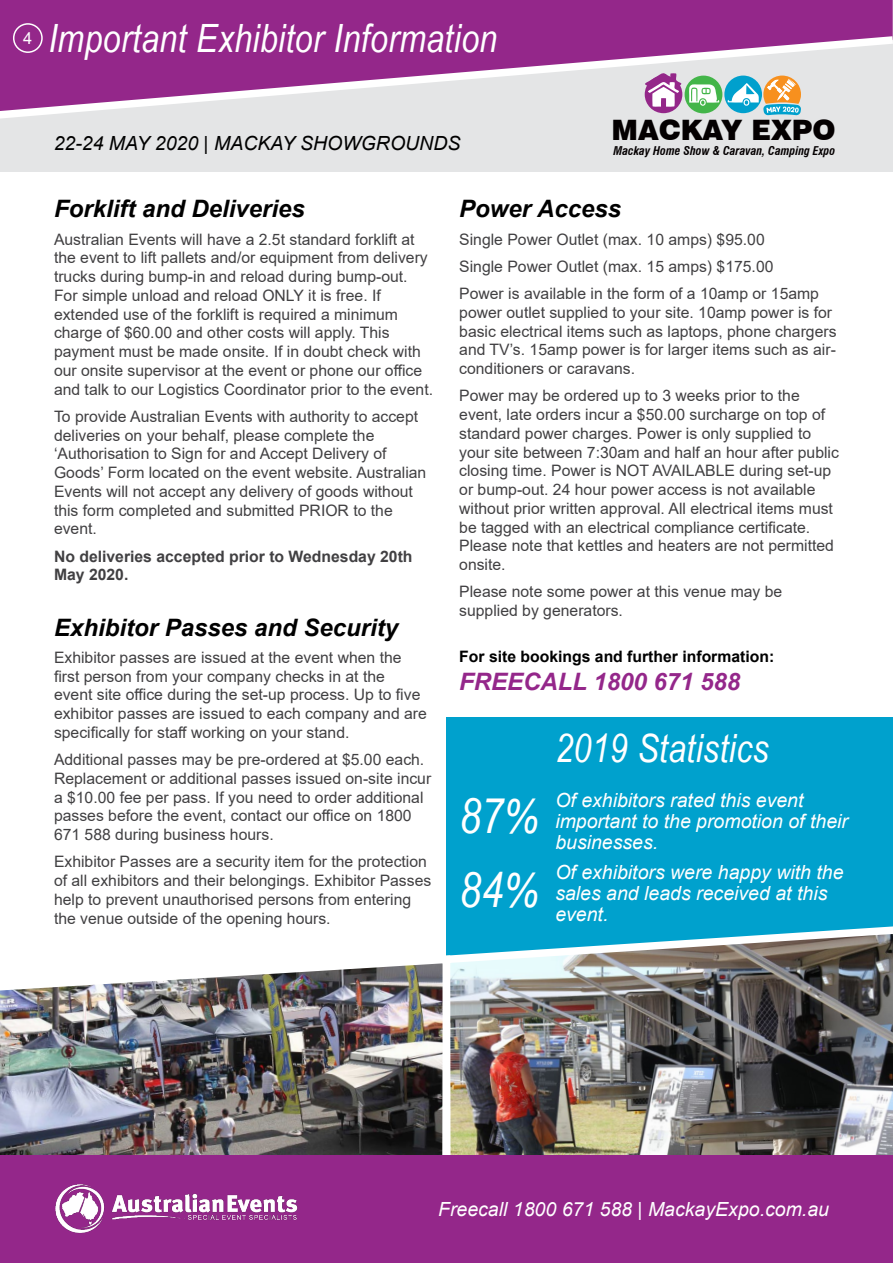
<style>
.page{position:relative;width:893px;height:1263px;background:#fff}
.page>*{position:absolute;margin:0;border:0;box-sizing:border-box;transform-origin:0 0}
.t1{font:italic 48px/73.7px "Arial Narrow";color:#fff}
.t2{font:italic 39px "Arial Narrow";letter-spacing:.01em;color:#fff}
.t3{font:900 28.2px "Swiss 721 BT";color:#040001}
.t4{font:italic 700 24px "Arial";color:#000}
.t5{font:italic 700 24px "Arial";color:#94278a}
.t6{font:italic 19.5px/21px "Arial";color:#fff}
.t7{font:italic 19.5px "Arial";color:#000}
.t8{font:16.5px "Arial";color:#fff}
.t9{font:15.75px/18.8px "Arial";color:#414042}
.t10{font:700 15.75px/18.8px "Arial";color:#414042}
.t11{font:700 15.75px "Arial";color:#000}
.t12{font:italic 700 condensed 11.85px "Swiss 721 BT";color:#040001}
</style>
<div class="page">
<div style="left:0;top:0;width:893px;height:171px;background:#e4e5e6"></div>
<div style="left:0;top:0;width:893px;height:32px;background:#94278a"></div>
<svg style="left:0;top:32px;width:893px;height:87px"></svg>
<div style="left:645px;top:76px;width:37px;height:37px;background:#942789;border-radius:50%"></div>
<div style="left:685px;top:76px;width:37px;height:37px;background:#43b549;border-radius:50%"></div>
<svg style="left:724px;top:76px;width:38px;height:37px"></svg>
<svg style="left:645px;top:73px;width:36px;height:34px"></svg>
<svg style="left:689px;top:84px;width:30px;height:23px"></svg>
<svg style="left:728px;top:76px;width:73px;height:39px"></svg>
<div style="left:446px;top:717px;width:447px;height:260px;background:#00a1cd"></div>
<img style="left:0;top:963px;width:438px;height:192px">
<img style="left:438px;top:926px;width:455px;height:229px">
<div style="left:0;top:1155px;width:893px;height:108px;background:#94278a"></div>
<img style="left:55px;top:1184px;width:243px;height:49px">
<div style="left:13px;top:23px;width:30px;height:30px;border:2px solid #fff;border-radius:50%"></div>
<p class="t8" style="left:23px;top:27px;width:11px">4</p>
<h2 class="t2" style="left:48px;top:11px;width:450px">Important Exhibitor Information</h2>
<p class="t7" style="left:54px;top:131px;width:408px">22-24 MAY 2020 | MACKAY SHOWGROUNDS</p>
<h3 class="t3" style="left:611px;top:113px;width:226px">MACKAY EXPO</h3>
<p class="t12" style="left:614px;top:143px;width:223px">Mackay Home Show &amp; Caravan, Camping Expo</p>
<h3 class="t4" style="left:54px;top:193px;width:252px">Forklift and Deliveries</h3>
<p class="t9" style="left:54px;top:230px;width:381px">Australian Events will have a 2.5t standard forklift at the event to lift pallets and/or equipment from delivery trucks during bump-in and reload during bump-out.<br>For simple unload and reload ONLY it is free. If extended use of the forklift is required a minimum charge of $60.00 and other costs will apply. This payment must be made onsite. If in doubt check with our onsite supervisor at the event or phone our office and talk to our Logistics Coordinator prior to the event.</p>
<p class="t9" style="left:54px;top:407px;width:374px">To provide Australian Events with authority to accept deliveries on your behalf, please complete the ‘Authorisation to Sign for and Accept Delivery of Goods’ Form located on the event website. Australian Events will not accept any delivery of goods without this form completed and submitted PRIOR to the event.</p>
<p class="t10" style="left:54px;top:547px;width:360px">No deliveries accepted prior to Wednesday 20th<br>May 2020.</p>
<h3 class="t4" style="left:54px;top:611px;width:346px">Exhibitor Passes and Security</h3>
<p class="t9" style="left:54px;top:648px;width:374px">Exhibitor passes are issued at the event when the first person from your company checks in at the event site office during the set-up process. Up to five exhibitor passes are issued to each company and are specifically for staff working on your stand.</p>
<p class="t9" style="left:54px;top:750px;width:379px">Additional passes may be pre-ordered at $5.00 each.<br>Replacement or additional passes issued on-site incur a $10.00 fee per pass. If you need to order additional passes before the event, contact our office on 1800<br>671 588 during business hours.</p>
<p class="t9" style="left:54px;top:852px;width:379px">Exhibitor Passes are a security item for the protection of all exhibitors and their belongings. Exhibitor Passes help to prevent unauthorised persons from entering the venue outside of the opening hours.</p>
<h3 class="t4" style="left:459px;top:193px;width:163px">Power Access</h3>
<p class="t9" style="left:459px;top:225px;width:361px;line-height:27.3px">Single Power Outlet (max. 10 amps) $95.00<br>Single Power Outlet (max. 15 amps) $175.00<br>Power is available in the form of a 10amp or 15amp</p>
<p class="t9" style="left:459px;top:303px;width:379px">power outlet supplied to your site. 10amp power is for basic electrical items such as laptops, phone chargers and TV’s. 15amp power is for larger items such as air&shy;conditioners or caravans.</p>
<p class="t9" style="left:459px;top:386px;width:381px">Power may be ordered up to 3 weeks prior to the event, late orders incur a $50.00 surcharge on top of standard power charges. Power is only supplied to your site between 7:30am and half an hour after public closing time. Power is NOT AVAILABLE during set-up or bump-out. 24 hour power access is not available without prior written approval. All electrical items must be tagged with an electrical compliance certificate.<br>Please note that kettles and heaters are not permitted onsite.</p>
<p class="t9" style="left:459px;top:582px;width:325px">Please note some power at this venue may be supplied by generators.</p>
<p class="t11" style="left:459px;top:645px;width:317px">For site bookings and further information:</p>
<h3 class="t5" style="left:459px;top:666px;width:283px">FREECALL 1800 671 588</h3>
<h1 class="t1" style="left:459px;top:779px;width:81px">87%<br>84%</h1>
<h2 class="t2" style="left:555px;top:721px;width:215px">2019 Statistics</h2>
<p class="t6" style="left:555px;top:790px;width:294px">Of exhibitors rated this event important to the promotion of their businesses.</p>
<p class="t6" style="left:555px;top:862px;width:290px">Of exhibitors were happy with the sales and leads received at this event.</p>
<p class="t6" style="left:438px;top:1199px;width:392px">Freecall 1800 671 588 | MackayExpo.com.au</p>
</div>
